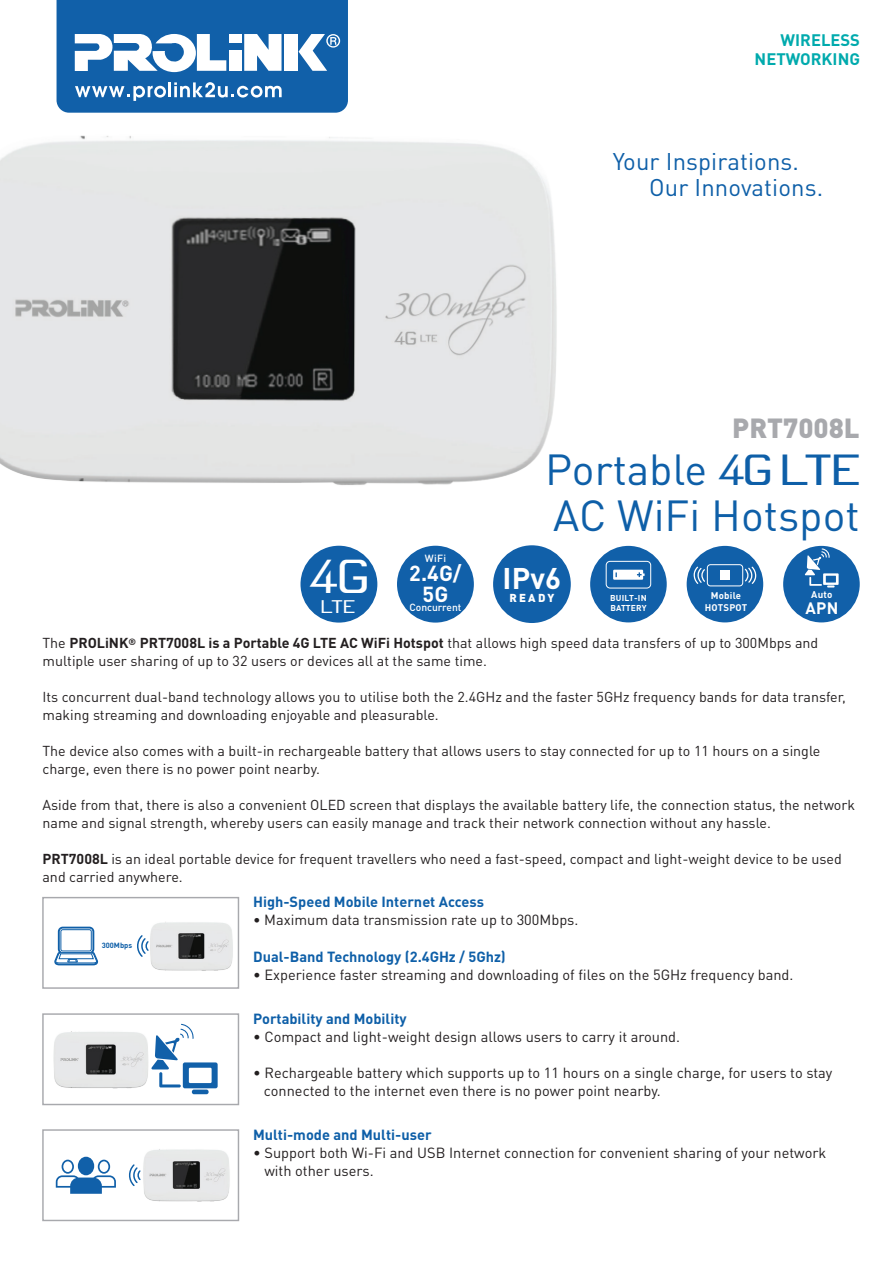
<style>
.page{position:relative;width:893px;height:1263px;background:#fff}
.page>*{position:absolute;margin:0;border:0;box-sizing:border-box;transform-origin:0 0}
.t1{font:42.9px/46.3px "DIN Pro";color:#0e5fa8}
.t2{font:42.6px "Hug Femmes";color:#fff}
.t3{font:700 29.55px "DIN Pro";color:#fff}
.t4{font:900 27.3px "DIN Pro";color:#a8a9ad}
.t5{font:23.85px/26.5px "DIN Pro";letter-spacing:.005em;color:#0e5fa8}
.t6{font:700 21.6px/20.5px "DIN Pro";color:#fff;text-align:center}
.t7{font:700 16.5px/19.5px "DIN Pro";color:#00aaad;text-align:right}
.t8{font:16.5px "Hug Femmes";color:#fff}
.t9{font:700 16.35px "DIN Pro";color:#fff}
.t10{font:14.55px/18px "DIN Pro";color:#231f20}
.t11{font:700 14.55px "DIN Pro";color:#0e5fa8}
.t12{font:14.25px/18px "DIN Pro";color:#231f20}
.t13{font:900 11.4px "DIN Pro";letter-spacing:.2em;color:#fff}
.t14{font:500 10.35px "DIN Pro";letter-spacing:-.01em;color:#fff}
.t15{font:700 9.75px "DIN Pro";color:#fff}
.t16{font:700 9.6px/11.6px "DIN Pro";letter-spacing:.025em;color:#fff;text-align:center}
.t17{font:700 8.4px/10.2px "DIN Pro";letter-spacing:.01em;color:#fff}
.t18{font:700 7.5px "DIN Pro";color:#0e5fa8}
.s1{font-family:"Hug Femmes";font-size:39px}
.s2{font-weight:700}
.s3{font-size:14.25px}
</style>
<div class="page">
<img style="left:0;top:135px;width:557px;height:350px">
<svg style="left:57px;top:0;width:291px;height:113px"></svg>
<div style="left:590px;top:546px;width:77px;height:76px;background:#1160a9;border-radius:50%"></div>
<svg style="left:613px;top:570px;width:32px;height:10px"></svg>
<div style="left:606px;top:561px;width:45px;height:27px;border:1px solid #fff;border-radius:4px"></div>
<div style="left:783px;top:546px;width:77px;height:76px;background:#1160a9;border-radius:50%"></div>
<svg style="left:805px;top:548px;width:34px;height:39px"></svg>
<div style="left:687px;top:546px;width:76px;height:76px;background:#1160a9;border-radius:50%"></div>
<svg style="left:693px;top:567px;width:12px;height:17px"></svg>
<svg style="left:745px;top:567px;width:11px;height:17px"></svg>
<div style="left:707px;top:564px;width:36px;height:22px;border:1px solid #fff;border-radius:3px"></div>
<div style="left:720px;top:571px;width:10px;height:9px;background:#fff"></div>
<div style="left:300px;top:546px;width:77px;height:77px;background:#1160a9;border-radius:50%"></div>
<div style="left:397px;top:546px;width:77px;height:77px;background:#1160a9;border-radius:50%"></div>
<div style="left:493px;top:545px;width:78px;height:78px;background:#1160a9;border-radius:50%"></div>
<div style="left:42px;top:897px;width:197px;height:92px;border:1px solid #a8a9ad"></div>
<svg style="left:129px;top:1164px;width:11px;height:22px"></svg>
<svg style="left:137px;top:935px;width:11px;height:22px"></svg>
<svg style="left:54px;top:927px;width:44px;height:38px"></svg>
<div style="left:42px;top:1013px;width:197px;height:92px;border:1px solid #a8a9ad"></div>
<div style="left:42px;top:1129px;width:197px;height:92px;border:1px solid #a8a9ad"></div>
<img style="left:53px;top:1031px;width:95px;height:58px">
<img style="left:140px;top:1149px;width:90px;height:53px">
<img style="left:148px;top:922px;width:85px;height:49px">
<div style="left:192px;top:1089px;width:17px;height:5px;background:#1160a9;border-radius:2px"></div>
<svg style="left:151px;top:1023px;width:67px;height:65px"></svg>
<div style="left:78px;top:1157px;width:16px;height:18px;background:#1160a9;border-radius:50%"></div>
<svg style="left:56px;top:1160px;width:60px;height:34px"></svg>
<p class="t7" style="left:755px;top:29px;width:107px">WIRELESS<br>NETWORKING</p>
<h3 class="t5" style="left:649px;top:147px;width:175px;text-indent:-36px">Your Inspirations.<br>Our Innovations.</h3>
<h2 class="t2" style="left:309px;top:553px;width:61px">4G</h2>
<p class="t8" style="left:322px;top:597px;width:35px">LTE</p>
<p class="t14" style="left:425px;top:551px;width:23px">WiFi</p>
<h3 class="t4" style="left:732px;top:410px;width:129px">PRT7008L</h3>
<h1 class="t1" style="left:545px;top:444px;width:316px">Portable <span class="s1">4G LTE<br></span>AC WiFi Hotspot</h1>
<h3 class="t6" style="left:409px;top:562px;width:54px">2.4G/<br>5G</h3>
<h3 class="t3" style="left:503px;top:558px;width:60px">IPv6</h3>
<p class="t13" style="left:509px;top:590px;width:47px">READY</p>
<p class="t14" style="left:410px;top:601px;width:53px">Concurrent</p>
<p class="t17" style="left:610px;top:592px;width:38px">BUILT-IN<br>BATTERY</p>
<p class="t16" style="left:705px;top:590px;width:44px">Mobile<br>HOTSPOT</p>
<p class="t15" style="left:811px;top:588px;width:23px">Auto</p>
<p class="t9" style="left:805px;top:597px;width:35px">APN</p>
<p class="t12" style="left:42px;top:633px;width:777px">The <span class="s2">PROLiNK</span><sup>®</sup> <span class="s2">PRT7008L is a Portable 4G LTE AC WiFi Hotspot</span> that allows high speed data transfers of up to 300Mbps and multiple user sharing of up to 32 users or devices all at the same time.</p>
<p class="t12" style="left:42px;top:687px;width:805px">Its concurrent dual-band technology allows you to utilise both the 2.4GHz and the faster 5GHz frequency bands for data transfer, making streaming and downloading enjoyable and pleasurable.</p>
<p class="t12" style="left:42px;top:741px;width:779px">The device also comes with a built-in rechargeable battery that allows users to stay connected for up to 11 hours on a single charge, even there is no power point nearby.</p>
<p class="t12" style="left:42px;top:795px;width:814px">Aside from that, there is also a convenient OLED screen that displays the available battery life, the connection status, the network name and signal strength, whereby users can easily manage and track their network connection without any hassle.</p>
<p class="t12" style="left:42px;top:849px;width:801px"><span class="s2">PRT7008L</span> is an ideal portable device for frequent travellers who need a fast-speed, compact and light-weight device to be used and carried anywhere.</p>
<p class="t18" style="left:102px;top:940px;width:32px">300Mbps</p>
<p class="t11" style="left:253px;top:892px;width:232px">High-Speed Mobile Internet Access</p>
<p class="t10" style="left:253px;top:910px;width:327px"><span class="s3">•</span> Maximum data transmission rate up to 300Mbps.</p>
<p class="t11" style="left:253px;top:947px;width:254px">Dual-Band Technology (2.4GHz / 5Ghz)</p>
<p class="t10" style="left:253px;top:965px;width:542px">• Experience faster streaming and downloading of files on the 5GHz frequency band.</p>
<p class="t11" style="left:253px;top:1009px;width:155px">Portability and Mobility</p>
<p class="t10" style="left:253px;top:1027px;width:429px">• Compact and light-weight design allows users to carry it around.</p>
<p class="t10" style="left:264px;top:1063px;width:570px;text-indent:-11px">• Rechargeable battery which supports up to 11 hours on a single charge, for users to stay connected to the internet even there is no power point nearby.</p>
<p class="t11" style="left:253px;top:1124px;width:180px">Multi-mode and Multi-user</p>
<p class="t10" style="left:264px;top:1143px;width:564px;text-indent:-11px">• Support both Wi-Fi and USB Internet connection for convenient sharing of your network with other users.</p>
</div>
